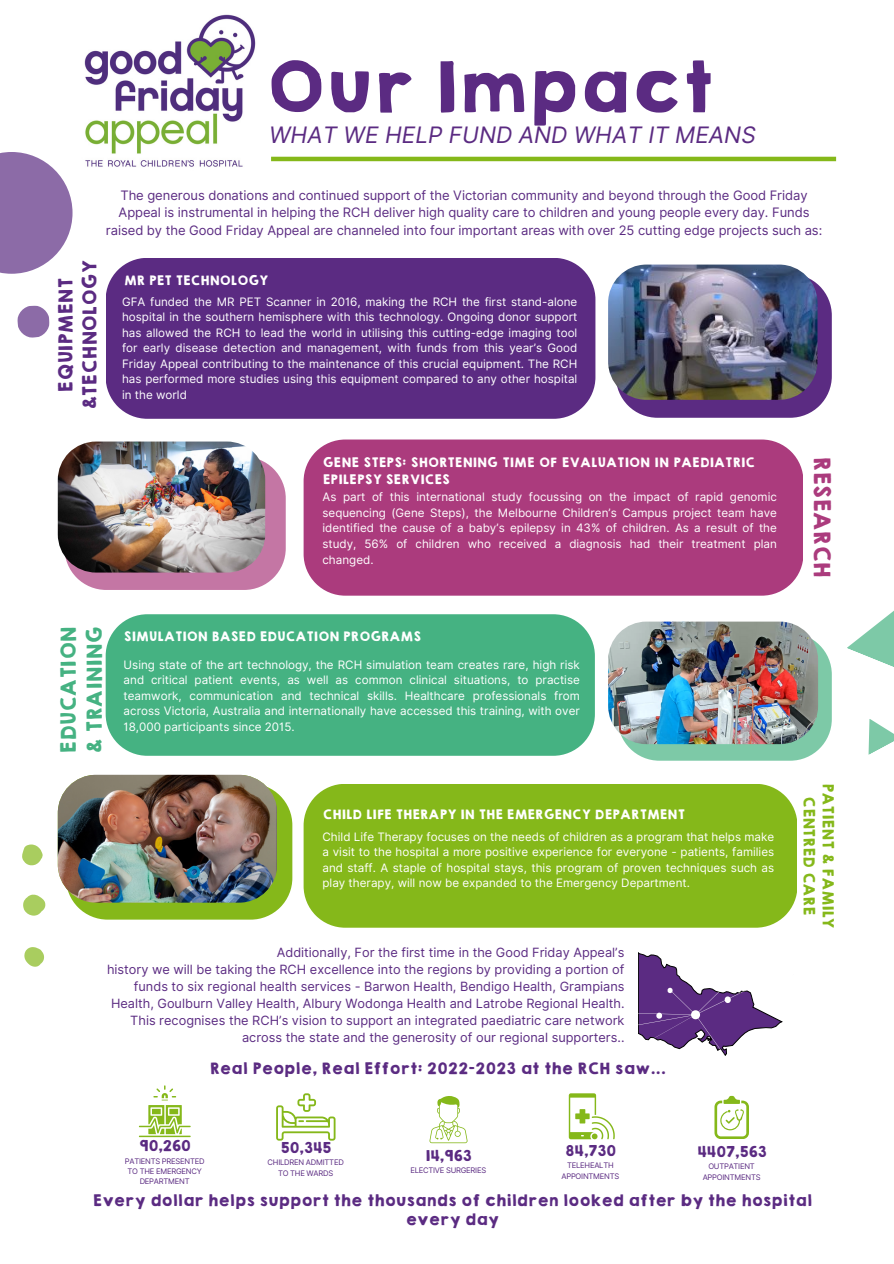
<style>
.page{position:relative;width:894px;height:1264px;background:#fff}
.page>*{position:absolute;margin:0;border:0;box-sizing:border-box;transform-origin:0 0}
.t1{font:63.6px "KGHAPPY Solid";color:#5b2b82}
.t2{font:italic 22.65px "Inter";color:#5b2b82}
.t3{font:20.4px "KGHAPPY Solid";color:#ab3b7d}
.t4{font:18.75px/25.8px "KGHAPPY Solid";color:#45b282}
.t5{font:17.25px/23.9px "KGHAPPY Solid";color:#5b2b82;text-align:center}
.t6{font:14.25px/19.2px "KGHAPPY Solid";color:#5b2b82;text-align:center}
.t7{font:13.8px/19px "KGHAPPY Solid";color:#85b81a;text-align:center}
.t8{font:13.5px "KGHAPPY Solid";letter-spacing:-.03em;color:#5b2b82}
.t9{font:13.05px/17.4px "Inter";letter-spacing:-.005em;color:#5b2b82;text-align:center}
.t10{font:12.75px/17px "Inter";color:#5b2b82;text-align:right}
.t11{font:11.85px/16.4px "KGHAPPY Solid";color:#fff}
.t12{font:11.7px/15.5px "Inter";color:#fff;text-align:justify}
.t13{font:7.65px/10.2px "Inter";letter-spacing:-.03em;color:#5b2b82;text-align:center}
</style>
<div class="page">
<img style="left:84px;top:14px;width:202px;height:153px">
<svg style="left:0;top:152px;width:72px;height:122px;fill:#8c6ba7"></svg>
<svg style="left:17px;top:305px;width:33px;height:33px"></svg>
<svg style="left:847px;top:611px;width:46px;height:56px"></svg>
<svg style="left:868px;top:719px;width:25px;height:36px"></svg>
<svg style="left:22px;top:844px;width:21px;height:21px"></svg>
<svg style="left:23px;top:894px;width:22px;height:21px"></svg>
<svg style="left:24px;top:947px;width:20px;height:19px"></svg>
<div style="left:303px;top:439px;width:500px;height:156px;background:#ab3b7d"></div>
<svg style="left:72px;top:462px;width:214px;height:128px;background:#ca87ae"></svg>
<img style="left:58px;top:441px;width:207px;height:131px">
<div style="left:106px;top:614px;width:488px;height:141px;background:#45b282"></div>
<div style="left:617px;top:633px;width:214px;height:127px;background:#7dc9a7;border-radius:42px"></div>
<img style="left:608px;top:621px;width:209px;height:123px">
<svg style="left:139px;top:1085px;width:52px;height:52px"></svg>
<svg style="left:276px;top:1093px;width:59px;height:47px"></svg>
<svg style="left:429px;top:1096px;width:38px;height:47px"></svg>
<svg style="left:568px;top:1093px;width:46px;height:46px"></svg>
<svg style="left:714px;top:1095px;width:34px;height:43px"></svg>
<svg style="left:624px;top:927px;width:159px;height:129px"></svg>
<div style="left:303px;top:784px;width:494px;height:143px;background:#85b81a"></div>
<svg style="left:66px;top:787px;width:226px;height:132px;background:#96bf40"></svg>
<img style="left:58px;top:774px;width:218px;height:128px;border-radius:38px">
<div style="left:106px;top:258px;width:489px;height:161px;background:#5b2b82"></div>
<svg style="left:615px;top:277px;width:216px;height:141px"></svg>
<img style="left:608px;top:264px;width:209px;height:136px;border-radius:38px">
<hr style="left:271px;top:157px;width:564px;height:4px;background:#85b81a">
<p class="t1" style="left:264px;top:38px;width:449px">Our Impact</p>
<p class="t2" style="left:269px;top:121px;width:488px">WHAT WE HELP FUND AND WHAT IT MEANS</p>
<p class="t5" style="left:54px;top:410px;width:152px;rotate:-90deg">EQUIPMENT &amp;TECHNOLOGY</p>
<p class="t9" style="left:106px;top:187px;width:717px">The generous donations and continued support of the Victorian community and beyond through the Good Friday<br>Appeal is instrumental in helping the RCH deliver high quality care to children and young people every day. Funds raised by the Good Friday Appeal are channeled into four important areas with over 25 cutting edge projects such as:</p>
<p class="t11" style="left:124px;top:272px;width:146px">MR PET TECHNOLOGY</p>
<h5 class="t12" style="left:122px;top:293px;width:456px">GFA funded the MR PET Scanner in 2016, making the RCH the first stand-alone hospital in the southern hemisphere with this technology. Ongoing donor support has allowed the RCH to lead the world in utilising this cutting-edge imaging tool for early disease detection and management, with funds from this year’s Good Friday Appeal contributing to the maintenance of this crucial equipment. The RCH has performed more studies using this equipment compared to any other hospital in the world</h5>
<h1 class="t11" style="left:322px;top:454px;width:433px">GENE STEPS: SHORTENING TIME OF EVALUATION IN PAEDIATRIC<br>EPILEPSY SERVICES</h1>
<h2 class="t12" style="left:322px;top:489px;width:456px">As part of this international study focussing on the impact of rapid genomic sequencing (Gene Steps), the Melbourne Children’s Campus project team have identified the cause of a baby’s epilepsy in 43% of children. As a result of the study, 56% of children who received a diagnosis had their treatment plan changed.</h2>
<h5 class="t3" style="left:837px;top:456px;width:123px;rotate:90deg">RESEARCH</h5>
<h6 class="t4" style="left:56px;top:753px;width:128px;rotate:-90deg">EDUCATION &amp; TRAINING</h6>
<h3 class="t11" style="left:124px;top:628px;width:298px">SIMULATION BASED EDUCATION PROGRAMS</h3>
<p class="t12" style="left:124px;top:657px;width:457px">Using state of the art technology, the RCH simulation team creates rare, high risk and critical patient events, as well as common clinical situations, to practise teamwork, communication and technical skills. Healthcare professionals from across Victoria, Australia and internationally have accessed this training, with over 18,000 participants since 2015.</p>
<p class="t11" style="left:322px;top:806px;width:363px">CHILD LIFE THERAPY IN THE EMERGENCY DEPARTMENT</p>
<p class="t12" style="left:322px;top:828px;width:453px">Child Life Therapy focuses on the needs of children as a program that helps make a visit to the hospital a more positive experience for everyone - patients, families and staff. A staple of hospital stays, this program of proven techniques such as play therapy, will now be expanded to the Emergency Department.</p>
<p class="t10" style="left:277px;top:943px;width:349px">Additionally, For the first time in the Good Friday Appeal’s</p>
<p class="t10" style="left:107px;top:960px;width:519px">history we will be taking the RCH excellence into the regions by providing a portion of funds to six regional health services - Barwon Health, Bendigo Health, Grampians Health, Goulburn Valley Health, Albury Wodonga Health and Latrobe Regional Health.<br>This recognises the RCH’s vision to support an integrated paediatric care network across the state and the generosity of our regional supporters..</p>
<p class="t6" style="left:209px;top:1058px;width:458px">Real People, Real Effort: 2022-2023 at the RCH saw...</p>
<h6 class="t8" style="left:139px;top:1135px;width:53px">90,260</h6>
<p class="t13" style="left:125px;top:1155px;width:81px">PATIENTS PRESENTED<br>TO THE EMERGENCY<br>DEPARTMENT</p>
<h2 class="t8" style="left:280px;top:1137px;width:53px">50,345</h2>
<h3 class="t13" style="left:267px;top:1157px;width:78px">CHILDREN ADMITTED<br>TO THE WARDS</h3>
<h6 class="t8" style="left:425px;top:1145px;width:48px">14,963</h6>
<p class="t13" style="left:410px;top:1165px;width:77px">ELECTIVE SURGERIES</p>
<p class="t8" style="left:564px;top:1140px;width:53px">84,730</p>
<h6 class="t13" style="left:561px;top:1160px;width:59px">TELEHEALTH<br>APPOINTMENTS</h6>
<p class="t8" style="left:696px;top:1141px;width:71px">4407,563</p>
<h4 class="t13" style="left:702px;top:1161px;width:59px">OUTPATIENT<br>APPOINTMENTS</h4>
<p class="t7" style="left:837px;top:783px;width:147px;rotate:90deg">PATIENT &amp; FAMILY<br>CENTRED CARE</p>
<p class="t6" style="left:92px;top:1190px;width:720px">Every dollar helps support the thousands of children looked after by the hospital every day</p>
</div>
